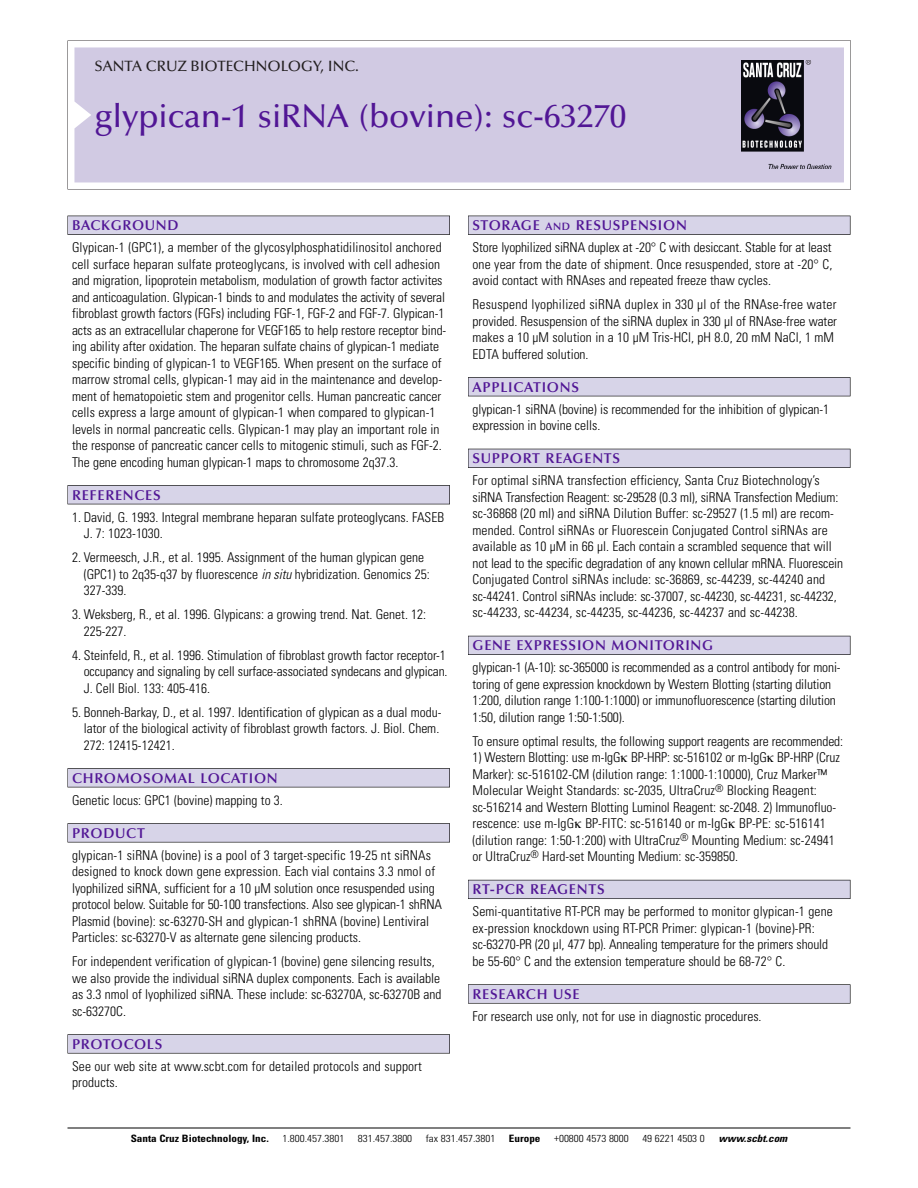
<style>
.page{position:relative;width:918px;height:1188px;background:#fff}
.page>*{position:absolute;margin:0;border:0;box-sizing:border-box;transform-origin:0 0}
.t1{font:500 33px "Optima";color:#511695}
.t2{font:500 15px "Optima";color:#231f20}
.t3{font:600 14.25px "Optima";letter-spacing:.05em;color:#511695}
.t4{font:300 condensed 13.5px/16.5px "Univers";color:#000}
.t5{font:300 condensed 10.2px "Univers";color:#000;scale:1.1 1}
.t6{font:700 condensed 10.2px "Univers";color:#000;scale:1.1 1}
.t7{font:italic 700 condensed 10.2px "Univers";color:#000;scale:1.1 1}
.s1{font-style:italic}
.s2{font-size:10.65px}
</style>
<div class="page">
<svg style="left:74px;top:41px;width:777px;height:148px"></svg>
<div style="left:74px;top:47px;width:770px;height:135px;background:#d1cae3"></div>
<img style="left:741px;top:60px;width:90px;height:108px">
<div style="left:68px;top:216px;width:382px;height:19px;background:#535256"></div>
<div style="left:68px;top:216px;width:381px;height:18px;background:#d7d4e8"></div>
<div style="left:68px;top:485px;width:382px;height:19px;background:#515155"></div>
<div style="left:68px;top:486px;width:381px;height:18px;background:#d7d4e8"></div>
<div style="left:68px;top:768px;width:382px;height:19px;background:#545357"></div>
<div style="left:68px;top:769px;width:381px;height:18px;background:#d7d4e8"></div>
<div style="left:68px;top:823px;width:382px;height:19px;background:#575659"></div>
<div style="left:68px;top:824px;width:381px;height:18px;background:#d7d4e8"></div>
<svg style="left:68px;top:1034px;width:382px;height:20px"></svg>
<div style="left:68px;top:1035px;width:381px;height:18px;background:#d7d4e8"></div>
<div style="left:468px;top:216px;width:382px;height:19px;background:#535256"></div>
<div style="left:468px;top:216px;width:382px;height:18px;background:#d7d4e8"></div>
<div style="left:468px;top:377px;width:382px;height:19px;background:#515155"></div>
<div style="left:468px;top:378px;width:382px;height:18px;background:#d7d4e8"></div>
<div style="left:468px;top:449px;width:382px;height:19px;background:#515057"></div>
<div style="left:468px;top:449px;width:382px;height:18px;background:#d7d4e8"></div>
<div style="left:468px;top:636px;width:382px;height:19px;background:#535259"></div>
<div style="left:468px;top:636px;width:382px;height:18px;background:#d7d4e8"></div>
<div style="left:468px;top:880px;width:382px;height:19px;background:#595860"></div>
<div style="left:468px;top:880px;width:382px;height:18px;background:#d7d4e8"></div>
<div style="left:468px;top:984px;width:382px;height:20px;background:#676767"></div>
<div style="left:468px;top:985px;width:382px;height:18px;background:#d7d4e8"></div>
<hr style="left:68px;top:1128px;width:782px;height:1px;background:#000">
<p class="t2" style="left:94px;top:60px;width:266px">SANTA CRUZ BIOTECHNOLOGY, INC.</p>
<p class="t1" style="left:94px;top:102px;width:533px">glypican-1 siRNA (bovine): sc-63270</p>
<p class="t3" style="left:72px;top:219px;width:108px">BACKGROUND</p>
<p class="t4" style="left:72px;top:240px;width:376px">Glypican-1 (GPC1), a member of the glycosylphosphatidilinositol anchored cell surface heparan sulfate proteoglycans, is involved with cell adhesion and migration, lipoprotein metabolism, modulation of growth factor activites and anticoagulation. Glypican-1 binds to and modulates the activity of several fibroblast growth factors (FGFs) including FGF-1, FGF-2 and FGF-7. Glypican-1 acts as an extracellular chaperone for VEGF165 to help restore receptor bind&shy;ing ability after oxidation. The heparan sulfate chains of glypican-1 mediate specific binding of glypican-1 to VEGF165. When present on the surface of marrow stromal cells, glypican-1 may aid in the maintenance and develop&shy;ment of hematopoietic stem and progenitor cells. Human pancreatic cancer cells express a large amount of glypican-1 when compared to glypican-1 levels in normal pancreatic cells. Glypican-1 may play an important role in the response of pancreatic cancer cells to mitogenic stimuli, such as FGF-2.<br>The gene encoding human glypican-1 maps to chromosome 2q37.3.</p>
<p class="t3" style="left:72px;top:489px;width:90px">REFERENCES</p>
<p class="t4" style="left:84px;top:510px;width:362px;text-indent:-12px">1. David, G. 1993. Integral membrane heparan sulfate proteoglycans. FASEB<br>J. 7: 1023-1030.</p>
<p class="t4" style="left:84px;top:550px;width:348px;text-indent:-12px">2. Vermeesch, J.R., et al. 1995. Assignment of the human glypican gene (GPC1) to 2q35-q37 by fluorescence <span class="s1">in situ</span> hybridization. Genomics 25:<br>327-339.</p>
<p class="t4" style="left:84px;top:607px;width:344px;text-indent:-12px">3. Weksberg, R., et al. 1996. Glypicans: a growing trend. Nat. Genet. 12:<br>225-227.</p>
<p class="t4" style="left:84px;top:648px;width:365px;text-indent:-12px">4. Steinfeld, R., et al. 1996. Stimulation of fibroblast growth factor receptor-1 occupancy and signaling by cell surface-associated syndecans and glypican.<br>J. Cell Biol. 133: 405-416.</p>
<p class="t4" style="left:84px;top:705px;width:359px;text-indent:-12px">5. Bonneh-Barkay, D., et al. 1997. Identification of glypican as a dual modu&shy;lator of the biological activity of fibroblast growth factors. J. Biol. Chem.<br>272: 12415-12421.</p>
<p class="t3" style="left:72px;top:772px;width:207px">CHROMOSOMAL LOCATION</p>
<p class="t4" style="left:72px;top:793px;width:212px">Genetic locus: GPC1 (bovine) mapping to 3.</p>
<p class="t3" style="left:72px;top:827px;width:74px">PRODUCT</p>
<p class="t4" style="left:72px;top:848px;width:372px">glypican-1 siRNA (bovine) is a pool of 3 target-specific 19-25 nt siRNAs designed to knock down gene expression. Each vial contains 3.3 nmol of lyophilized siRNA, sufficient for a 10 µM solution once resuspended using protocol below. Suitable for 50-100 transfections. Also see glypican-1 shRNA Plasmid (bovine): sc-63270-SH and glypican-1 shRNA (bovine) Lentiviral Particles: sc-63270-V as alternate gene silencing products.</p>
<p class="t4" style="left:72px;top:955px;width:371px">For independent verification of glypican-1 (bovine) gene silencing results, we also provide the individual siRNA duplex components. Each is available as 3.3 nmol of lyophilized siRNA. These include: sc-63270A, sc-63270B and sc-63270C.</p>
<p class="t3" style="left:72px;top:1038px;width:92px">PROTOCOLS</p>
<p class="t4" style="left:72px;top:1059px;width:351px">See our web site at www.scbt.com for detailed protocols and support products.</p>
<p class="t3" style="left:473px;top:219px;width:216px">STORAGE <span class="s2">AND</span> RESUSPENSION</p>
<p class="t4" style="left:473px;top:240px;width:361px;text-align:justify">Store lyophilized siRNA duplex at -20° C with desiccant. Stable for at least one year from the date of shipment. Once resuspended, store at -20° C, avoid contact with RNAses and repeated freeze thaw cycles.</p>
<p class="t4" style="left:473px;top:297px;width:366px">Resuspend lyophilized siRNA duplex in 330 µl of the RNAse-free water provided. Resuspension of the siRNA duplex in 330 µl of RNAse-free water makes a 10 µM solution in a 10 µM Tris-HCl, pH 8.0, 20 mM NaCl, 1 mM EDTA buffered solution.</p>
<p class="t3" style="left:473px;top:381px;width:108px">APPLICATIONS</p>
<p class="t4" style="left:473px;top:402px;width:358px">glypican-1 siRNA (bovine) is recommended for the inhibition of glypican-1 expression in bovine cells.</p>
<p class="t3" style="left:473px;top:452px;width:149px">SUPPORT REAGENTS</p>
<p class="t4" style="left:473px;top:474px;width:372px">For optimal siRNA transfection efficiency, Santa Cruz Biotechnology’s siRNA Transfection Reagent: sc-29528 (0.3 ml), siRNA Transfection Medium: sc-36868 (20 ml) and siRNA Dilution Buffer: sc-29527 (1.5 ml) are recom&shy;mended. Control siRNAs or Fluorescein Conjugated Control siRNAs are available as 10 µM in 66 µl. Each contain a scrambled sequence that will not lead to the specific degradation of any known cellular mRNA. Fluorescein Conjugated Control siRNAs include: sc-36869, sc-44239, sc-44240 and sc-44241. Control siRNAs include: sc-37007, sc-44230, sc-44231, sc-44232, sc-44233, sc-44234, sc-44235, sc-44236, sc-44237 and sc-44238.</p>
<p class="t3" style="left:473px;top:639px;width:242px">GENE EXPRESSION MONITORING</p>
<p class="t4" style="left:473px;top:661px;width:370px">glypican-1 (A-10): sc-365000 is recommended as a control antibody for moni&shy;toring of gene expression knockdown by Western Blotting (starting dilution 1:200, dilution range 1:100-1:1000) or immunofluorescence (starting dilution 1:50, dilution range 1:50-1:500).</p>
<p class="t4" style="left:473px;top:734px;width:372px">To ensure optimal results, the following support reagents are recommended:</p>
<p class="t4" style="left:473px;top:751px;width:369px">1) Western Blotting: use m-IgG BP-HRP: sc-516102 or m-IgG BP-HRP (Cruz Marker): sc-516102-CM (dilution range: 1:1000-1:10000), Cruz Marker™ Molecular Weight Standards: sc-2035, UltraCruz<sup>®</sup> Blocking Reagent: sc-516214 and Western Blotting Luminol Reagent: sc-2048. 2) Immunofluo&shy;rescence: use m-IgG BP-FITC: sc-516140 or m-IgG BP-PE: sc-516141 (dilution range: 1:50-1:200) with UltraCruz<sup>®</sup> Mounting Medium: sc-24941 or UltraCruz<sup>®</sup> Hard-set Mounting Medium: sc-359850.</p>
<p class="t3" style="left:473px;top:883px;width:134px">RT-PCR REAGENTS</p>
<p class="t4" style="left:473px;top:905px;width:362px">Semi-quantitative RT-PCR may be performed to monitor glypican-1 gene ex-pression knockdown using RT-PCR Primer: glypican-1 (bovine)-PR: sc-63270-PR (20 µl, 477 bp). Annealing temperature for the primers should be 55-60° C and the extension temperature should be 68-72° C.</p>
<p class="t3" style="left:473px;top:988px;width:109px">RESEARCH USE</p>
<p class="t4" style="left:473px;top:1009px;width:291px">For research use only, not for use in diagnostic procedures.</p>
<p class="t6" style="left:131px;top:1135px;width:127px">Santa Cruz Biotechnology, Inc.</p>
<p class="t5" style="left:282px;top:1135px;width:58px">1.800.457.3801</p>
<p class="t5" style="left:358px;top:1135px;width:51px">831.457.3800</p>
<p class="t5" style="left:426px;top:1135px;width:65px">fax 831.457.3801</p>
<p class="t6" style="left:509px;top:1135px;width:30px">Europe</p>
<p class="t5" style="left:554px;top:1135px;width:69px">+00800 4573 8000</p>
<p class="t5" style="left:642px;top:1135px;width:58px">49 6221 4503 0</p>
<p class="t7" style="left:719px;top:1135px;width:66px">www.scbt.com</p>
</div>
